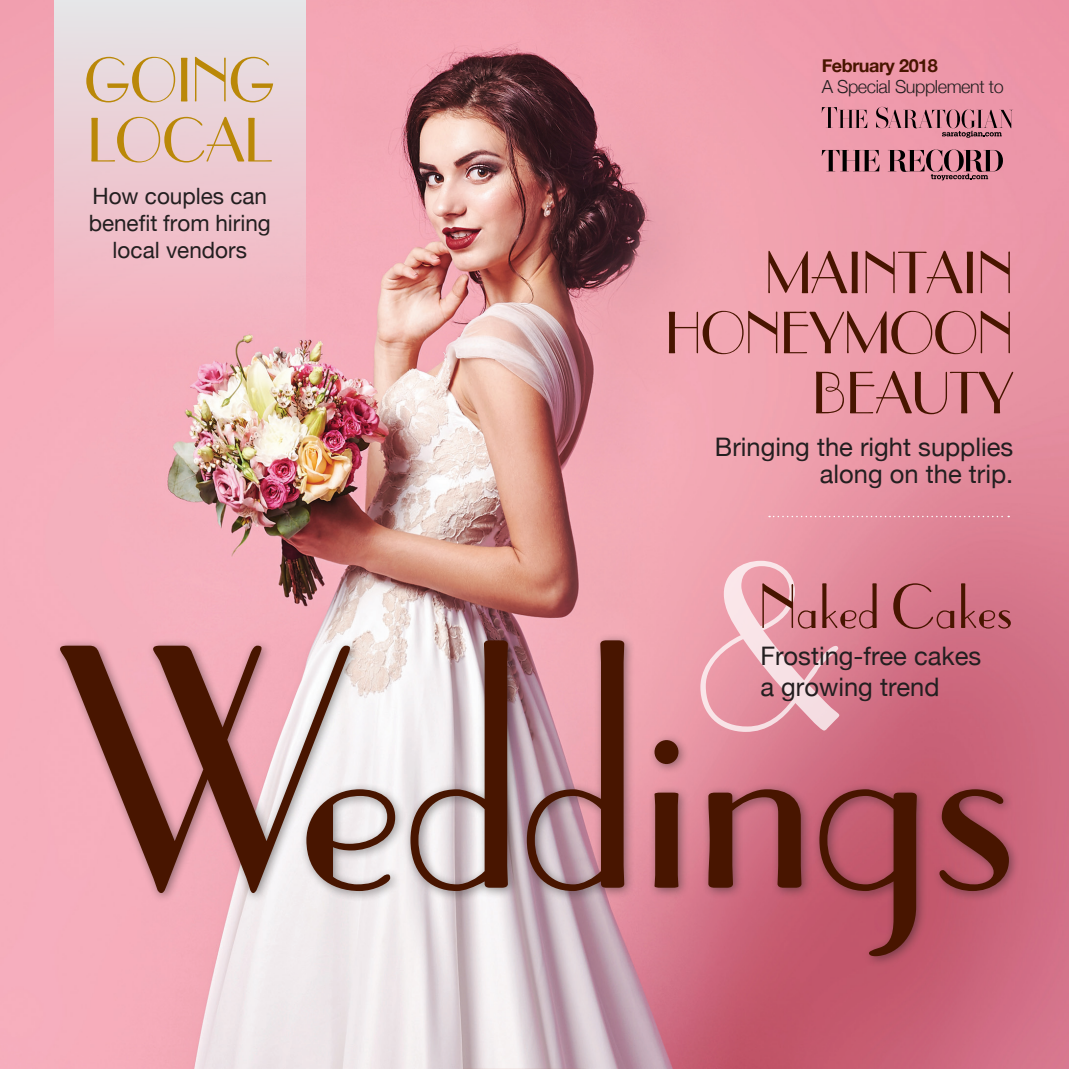
<style>
.page{position:relative;width:1069px;height:1069px;background:#fff}
.page>*{position:absolute;margin:0;border:0;box-sizing:border-box;transform-origin:0 0}
.t1{font:225px "Parisian";color:#fff}
.t2{font:60px "Parisian";letter-spacing:-.005em;color:#ba8808}
.t3{font:60px "Parisian";color:#481500}
.t4{font:57px/60px "Parisian";color:#481500}
.t5{font:25.5px/31.5px "Helvetica Neue";color:#231f20}
.t6{font:22.5px/27px "Helvetica Neue";color:#231f20;text-align:center}
.t7{font:300 18px "Helvetica Neue";letter-spacing:-.025em;color:#231f20}
.t8{font:700 18px "Helvetica Neue";letter-spacing:-.025em;color:#481500}
</style>
<div class="page">
<img style="left:0;top:0;width:1068px;height:1068px">
<div style="left:54px;top:0;width:252px;height:356px;background:linear-gradient(to bottom,#e5e5e7,#f5adba)"></div>
<div style="left:52px;top:632px;width:967px;height:335px;background:#231f20;opacity:.5"></div>
<svg style="left:60px;top:645px;width:290px;height:247px;background:#bd8889"></svg>
<svg style="left:306px;top:789px;width:89px;height:101px"></svg>
<svg style="left:410px;top:640px;width:97px;height:250px"></svg>
<svg style="left:526px;top:640px;width:98px;height:250px;background:#a97679"></svg>
<svg style="left:654px;top:739px;width:24px;height:148px;background:#6f352a"></svg>
<svg style="left:708px;top:789px;width:93px;height:98px;background:#863f3e"></svg>
<svg style="left:819px;top:789px;width:97px;height:166px;background:#984249"></svg>
<svg style="left:939px;top:789px;width:69px;height:101px;background:#8b3d40"></svg>
<svg style="left:821px;top:107px;width:191px;height:31px;background:#c57f8e"></svg>
<svg style="left:821px;top:149px;width:181px;height:31px;background:#b0727f"></svg>
<svg style="left:768px;top:515px;width:240px;height:2px"></svg>
<h2 class="t2" style="left:84px;top:47px;width:193px">GOING</h2>
<h2 class="t2" style="left:87px;top:107px;width:186px">LOCAL</h2>
<p class="t6" style="left:89px;top:182px;width:184px">How couples can benefit from hiring local vendors</p>
<p class="t8" style="left:821px;top:54px;width:117px">February 2018</p>
<p class="t7" style="left:821px;top:75px;width:183px">A Special Supplement to</p>
<h3 class="t4" style="left:665px;top:243px;width:290px;text-indent:99px">MAINTAIN<br>HON EYMOON</h3>
<h3 class="t4" style="left:812px;top:363px;width:202px">BEAUTY</h3>
<p class="t5" style="left:714px;top:432px;width:300px;line-height:27px;text-align:right">Bringing the right supplies along on the trip.</p>
<h1 class="t1" style="left:686px;top:524px;width:164px">&amp;</h1>
<h2 class="t3" style="left:758px;top:573px;width:256px">NAKED CAKES</h2>
<p class="t5" style="left:760px;top:639px;width:222px">Frosting-free cakes a growing trend</p>
</div>
